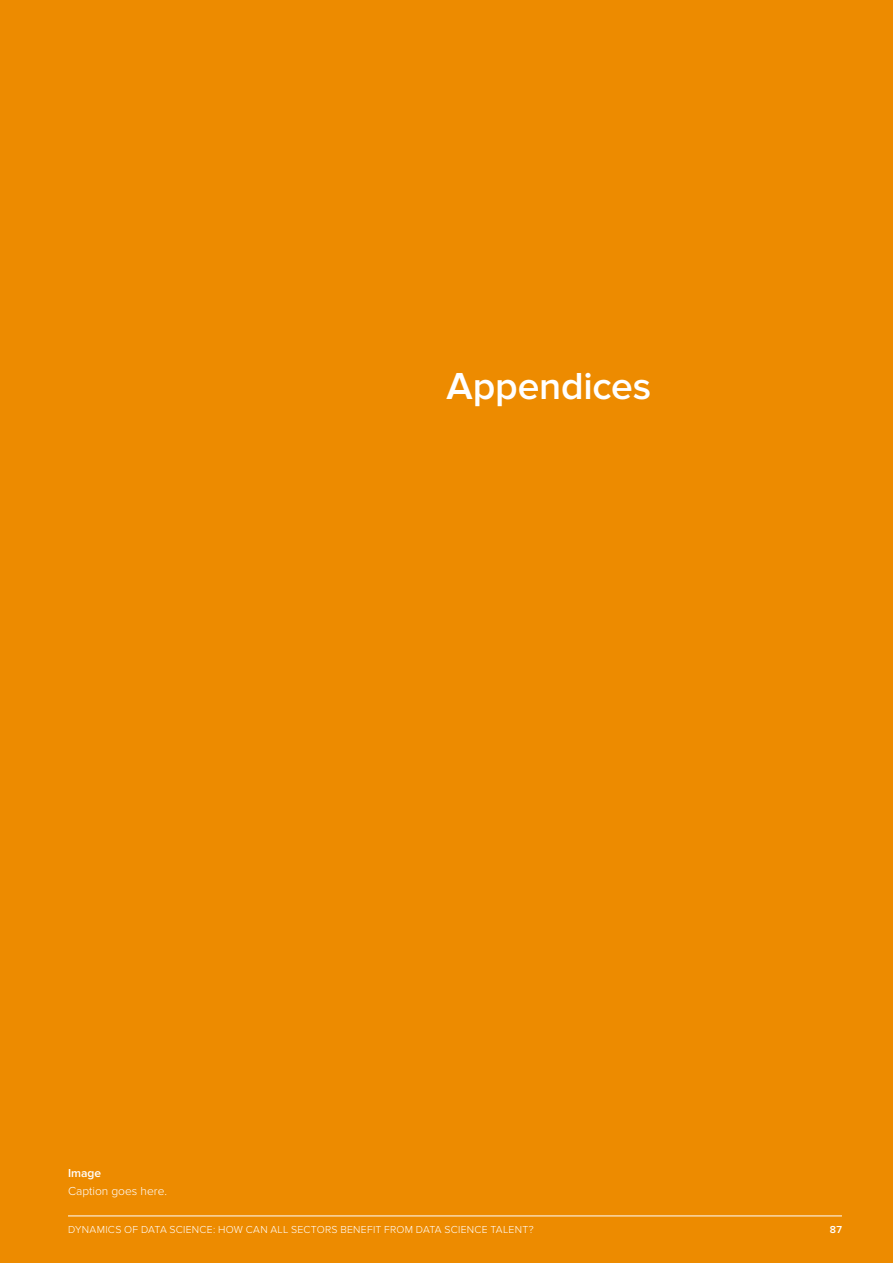
<style>
.page{position:relative;width:893px;height:1263px;background:#ed8b00}
.page>*{position:absolute;margin:0;border:0;box-sizing:border-box;transform-origin:0 0}
.t1{font:600 39px "Proxima Nova";letter-spacing:-.005em;color:#fff}
.t2{font:300 12px "Proxima Nova";color:#fff}
.t3{font:600 12px "Proxima Nova";color:#fff}
.t4{font:300 10.5px "Proxima Nova";letter-spacing:.02em;color:#fff}
.t5{font:600 10.5px "Proxima Nova";color:#fff}
</style>
<div class="page">
<hr style="left:68px;top:1216px;width:774px;height:1px;background:#fff">
<h1 class="t1" style="left:446px;top:363px;width:206px">Appendices</h1>
<p class="t3" style="left:68px;top:1166px;width:35px">Image</p>
<p class="t2" style="left:68px;top:1184px;width:100px">CAPTION GOES HERE.</p>
<p class="t4" style="left:68px;top:1223px;width:22px">DYNAMICS</p>
<p class="t4" style="left:124px;top:1223px;width:32px">OF DATA</p>
<p class="t4" style="left:170px;top:1223px;width:14px">SCIENCE</p>
<p class="t4" style="left:213px;top:1223px;width:41px">: HOW CAN</p>
<p class="t4" style="left:270px;top:1223px;width:7px">ALL</p>
<p class="t4" style="left:291px;top:1223px;width:8px">SECT</p>
<p class="t4" style="left:317px;top:1223px;width:31px">ORS BENE</p>
<p class="t4" style="left:367px;top:1223px;width:56px">FIT FROM DATA</p>
<p class="t4" style="left:444px;top:1223px;width:8px">SCIENCE</p>
<p class="t4" style="left:490px;top:1223px;width:8px">TALENT</p>
<p class="t4" style="left:529px;top:1223px;width:6px">?</p>
<p class="t5" style="left:830px;top:1223px;width:14px">87</p>
</div>
